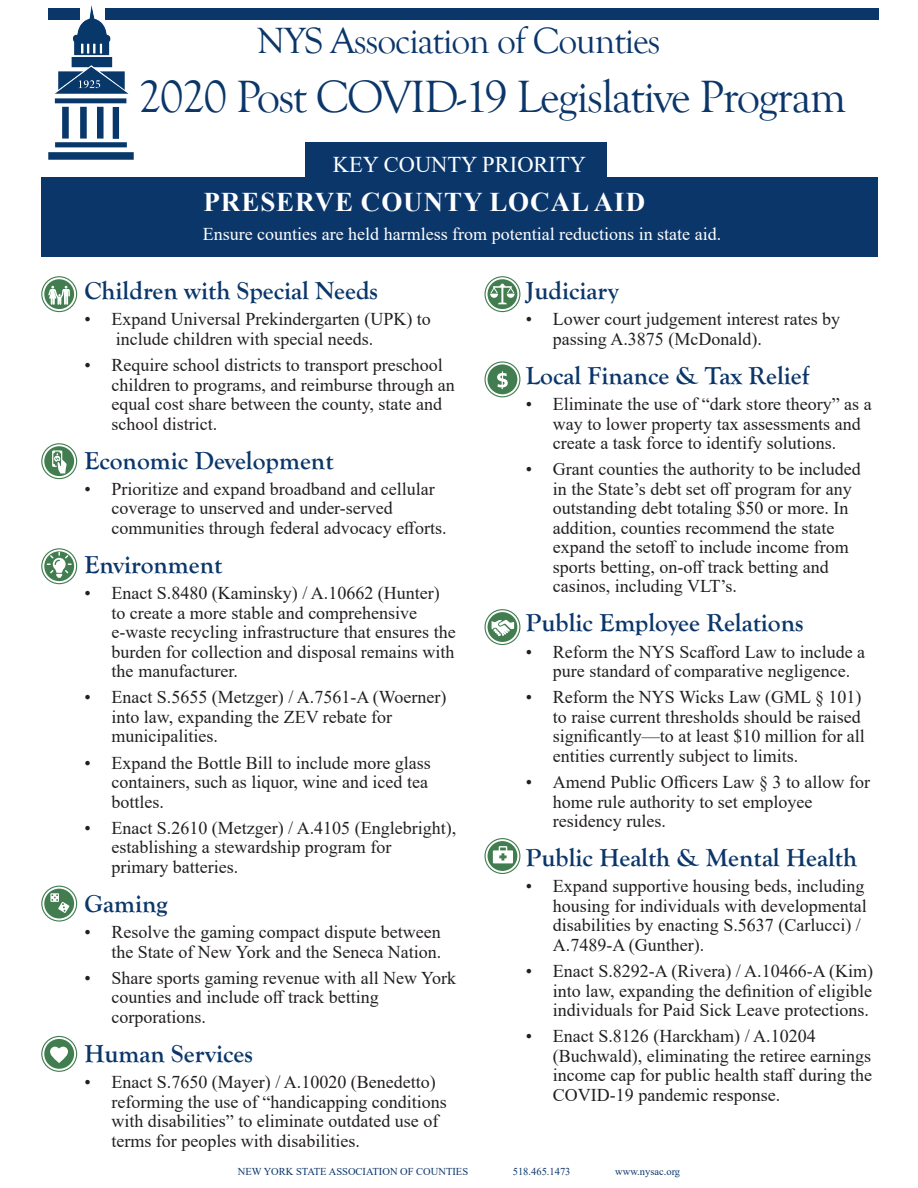
<style>
.page{position:relative;width:918px;height:1188px;background:#fff}
.page>*{position:absolute;margin:0;border:0;box-sizing:border-box;transform-origin:0 0}
.t1{font:46.5px "Goudy Old Style T";letter-spacing:-.03em;color:#0b366a}
.t2{font:37.5px "Goudy Old Style T";letter-spacing:-.03em;color:#0b366a}
.t3{font:700 27px "Times New Roman";letter-spacing:.035em;color:#fff}
.t4{font:700 25.5px "Goudy Old Style T";color:#0b366a}
.t5{font:22.5px "Times New Roman";color:#fff}
.t6{font:18px/19.5px "Times New Roman";color:#231f20}
.t7{font:18px "Times New Roman";color:#fff}
.t8{font:10.5px "Times New Roman";color:#0b366a}
</style>
<div class="page">
<div style="left:44px;top:279px;width:30px;height:30px;background:#427d50;border-radius:50%"></div>
<div style="left:41px;top:276px;width:36px;height:36px;border:1px solid #427d50;border-radius:50%"></div>
<svg style="left:48px;top:286px;width:22px;height:19px"></svg>
<div style="left:44px;top:446px;width:30px;height:30px;background:#427d50;border-radius:50%"></div>
<div style="left:41px;top:443px;width:36px;height:36px;border:1px solid #427d50;border-radius:50%"></div>
<svg style="left:52px;top:450px;width:15px;height:23px"></svg>
<div style="left:44px;top:889px;width:30px;height:29px;background:#427d50;border-radius:50%"></div>
<div style="left:41px;top:886px;width:36px;height:36px;border:1px solid #427d50;border-radius:50%"></div>
<svg style="left:50px;top:893px;width:19px;height:20px"></svg>
<div style="left:44px;top:1039px;width:30px;height:30px;background:#427d50;border-radius:50%"></div>
<div style="left:41px;top:1036px;width:36px;height:36px;border:1px solid #427d50;border-radius:50%"></div>
<svg style="left:50px;top:1047px;width:18px;height:16px"></svg>
<svg style="left:44px;top:551px;width:30px;height:30px"></svg>
<div style="left:41px;top:548px;width:36px;height:36px;border:1px solid #427d50;border-radius:50%"></div>
<svg style="left:47px;top:552px;width:25px;height:26px"></svg>
<svg style="left:488px;top:279px;width:29px;height:30px"></svg>
<div style="left:485px;top:276px;width:35px;height:36px;border:1px solid #427d50;border-radius:50%"></div>
<svg style="left:490px;top:284px;width:25px;height:20px"></svg>
<div style="left:488px;top:364px;width:29px;height:30px;background:#427d50;border-radius:50%"></div>
<div style="left:485px;top:361px;width:35px;height:36px;border:1px solid #427d50;border-radius:50%"></div>
<svg style="left:497px;top:371px;width:11px;height:18px"></svg>
<img style="left:48px;top:5px;width:86px;height:155px">
<div style="left:306px;top:143px;width:301px;height:40px;background:#0b366a"></div>
<div style="left:41px;top:177px;width:837px;height:80px;background:#0b366a"></div>
<div style="left:105px;top:8px;width:773px;height:11px;background:#0b366a"></div>
<div style="left:48px;top:8px;width:32px;height:11px;background:#0b366a"></div>
<svg style="left:488px;top:841px;width:29px;height:30px"></svg>
<div style="left:485px;top:838px;width:35px;height:36px;border:1px solid #427d50;border-radius:50%"></div>
<svg style="left:493px;top:846px;width:20px;height:17px"></svg>
<div style="left:488px;top:612px;width:29px;height:30px;background:#427d50;border-radius:50%"></div>
<div style="left:485px;top:609px;width:35px;height:36px;border:1px solid #427d50;border-radius:50%"></div>
<svg style="left:492px;top:620px;width:22px;height:16px"></svg>
<p class="t2" style="left:257px;top:20px;width:405px">NYS Association of Counties</p>
<p class="t1" style="left:138px;top:71px;width:710px">2020 Post COVID-19 Legislative Program</p>
<p class="t5" style="left:333px;top:148px;width:255px">KEY COUNTY PRIORITY</p>
<p class="t3" style="left:204px;top:183px;width:443px">PRESERVE COUNTY LOCAL AID</p>
<p class="t7" style="left:203px;top:222px;width:520px">Ensure counties are held harmless from potential reductions in state aid.</p>
<p class="t4" style="left:84px;top:276px;width:295px">Children with Special Needs</p>
<p class="t6" style="left:116px;top:309px;width:317px;text-indent:-32px">• Expand Universal Prekindergarten (UPK) to include children with special needs.</p>
<p class="t6" style="left:111px;top:355px;width:345px;text-indent:-27px">• Require school districts to transport preschool children to programs, and reimburse through an equal cost share between the county, state and school district.</p>
<p class="t4" style="left:84px;top:446px;width:251px">Economic Development</p>
<p class="t6" style="left:111px;top:478px;width:337px;text-indent:-27px">• Prioritize and expand broadband and cellular coverage to unserved and under-served communities through federal advocacy efforts.</p>
<p class="t4" style="left:84px;top:550px;width:140px">Environment</p>
<p class="t6" style="left:111px;top:583px;width:346px;text-indent:-27px">• Enact S.8480 (Kaminsky) / A.10662 (Hunter) to create a more stable and comprehensive e-waste recycling infrastructure that ensures the burden for collection and disposal remains with the manufacturer.</p>
<p class="t6" style="left:111px;top:687px;width:336px;text-indent:-27px">• Enact S.5655 (Metzger) / A.7561-A (Woerner) into law, expanding the ZEV rebate for municipalities.</p>
<p class="t6" style="left:111px;top:752px;width:321px;text-indent:-27px">• Expand the Bottle Bill to include more glass containers, such as liquor, wine and iced tea bottles.</p>
<p class="t6" style="left:111px;top:817px;width:346px;text-indent:-27px">• Enact S.2610 (Metzger) / A.4105 (Englebright), establishing a stewardship program for<br>primary batteries.</p>
<p class="t4" style="left:84px;top:889px;width:85px">Gaming</p>
<p class="t6" style="left:84px;top:922px;width:358px;text-align:right">• Resolve the gaming compact dispute between the State of New York and the Seneca Nation.</p>
<p class="t6" style="left:111px;top:967px;width:346px;text-indent:-27px">• Share sports gaming revenue with all New York counties and include off track betting corporations.</p>
<p class="t4" style="left:84px;top:1039px;width:170px">Human Services</p>
<p class="t6" style="left:111px;top:1072px;width:337px;text-indent:-27px">• Enact S.7650 (Mayer) / A.10020 (Benedetto) reforming the use of “handicapping conditions with disabilities” to eliminate outdated use of terms for peoples with disabilities.</p>
<p class="t4" style="left:526px;top:276px;width:95px">Judiciary</p>
<p class="t6" style="left:553px;top:309px;width:289px;text-indent:-27px">• Lower court judgement interest rates by passing A.3875 (McDonald).</p>
<p class="t4" style="left:526px;top:361px;width:285px">Local Finance &amp; Tax Relief</p>
<p class="t6" style="left:553px;top:394px;width:320px;text-indent:-27px">• Eliminate the use of “dark store theory” as a way to lower property tax assessments and create a task force to identify solutions.</p>
<p class="t6" style="left:553px;top:459px;width:309px;text-indent:-27px">• Grant counties the authority to be included in the State’s debt set off program for any outstanding debt totaling $50 or more. In addition, counties recommend the state expand the setoff to include income from sports betting, on-off track betting and casinos, including VLT’s.</p>
<p class="t4" style="left:526px;top:609px;width:279px">Public Employee Relations</p>
<p class="t6" style="left:553px;top:641px;width:314px;text-indent:-27px">• Reform the NYS Scafford Law to include a pure standard of comparative negligence.</p>
<p class="t6" style="left:553px;top:687px;width:314px;text-indent:-27px">• Reform the NYS Wicks Law (GML § 101) to raise current thresholds should be raised significantly—to at least $10 million for all entities currently subject to limits.</p>
<p class="t6" style="left:553px;top:772px;width:319px;text-indent:-27px">• Amend Public Officers Law § 3 to allow for home rule authority to set employee residency rules.</p>
<p class="t4" style="left:526px;top:843px;width:333px">Public Health &amp; Mental Health</p>
<p class="t6" style="left:553px;top:876px;width:315px;text-indent:-27px">• Expand supportive housing beds, including housing for individuals with developmental disabilities by enacting S.5637 (Carlucci) / A.7489-A (Gunther).</p>
<p class="t6" style="left:553px;top:961px;width:322px;text-align:justify;text-indent:-27px">• Enact S.8292-A (Rivera) / A.10466-A (Kim) into law, expanding the definition of eligible individuals for Paid Sick Leave protections.</p>
<p class="t6" style="left:553px;top:1026px;width:321px;text-indent:-27px">• Enact S.8126 (Harckham) / A.10204 (Buchwald), eliminating the retiree earnings income cap for public health staff during the COVID-19 pandemic response.</p>
<p class="t8" style="left:238px;top:1164px;width:232px">NEW YORK STATE ASSOCIATION OF COUNTIES</p>
<p class="t8" style="left:513px;top:1164px;width:59px">518.465.1473</p>
<p class="t8" style="left:615px;top:1164px;width:67px">www.nysac.org</p>
</div>
